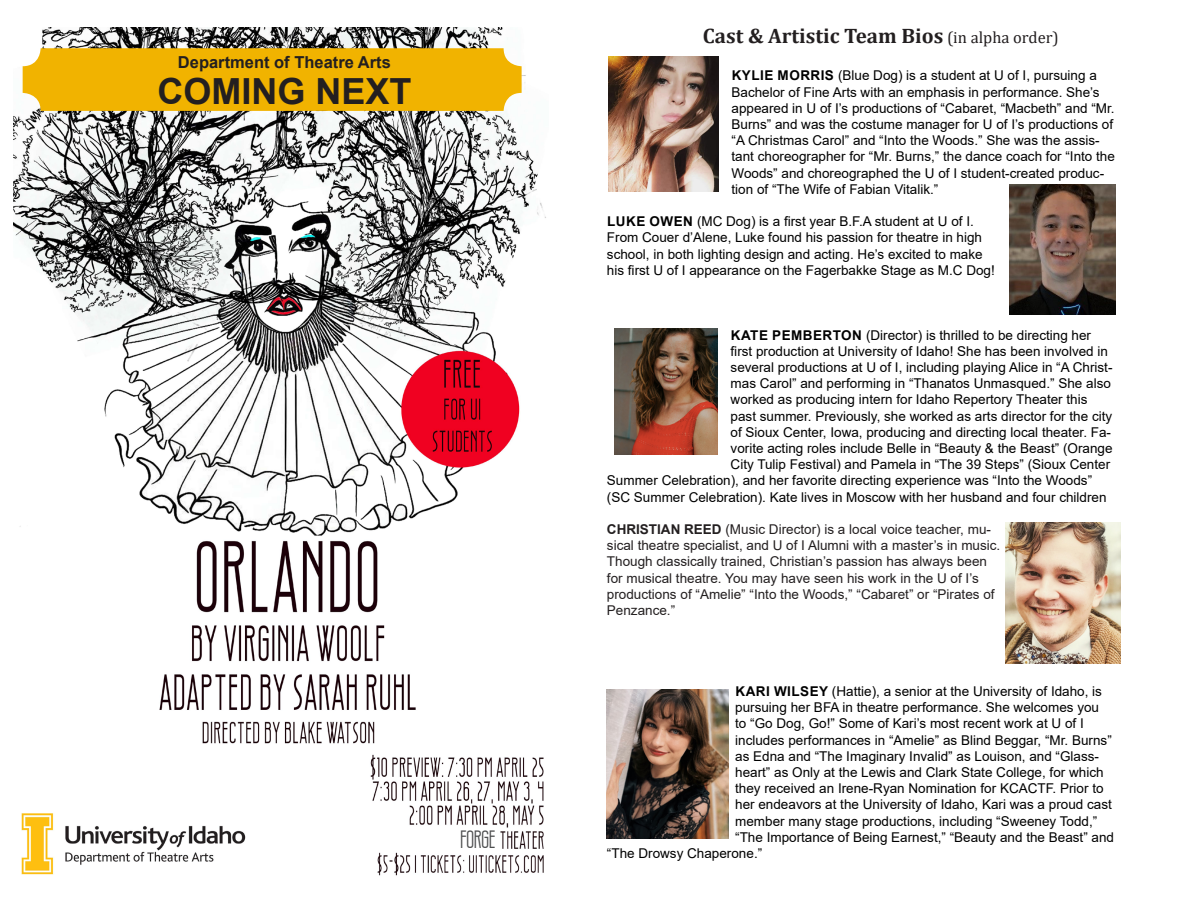
<style>
.page{position:relative;width:1188px;height:918px;background:#fff}
.page>*{position:absolute;margin:0;border:0;box-sizing:border-box;transform-origin:0 0}
.t1{font:700 36px "Arial";color:#231f20}
.t2{font:25.5px "Style Thief";color:#4e4f50}
.t3{font:700 21px "Cambria";color:#231f20}
.t4{font:700 16.5px "Arial";color:#231f20}
.t5{font:13.5px/16.2px "Arial";color:#000}
.t6{font:13.5px/16.2px "Arial";color:#231f20}
.s1{font-weight:400;font-size:16.5px}
.s2{font-weight:700}
</style>
<div class="page">
<img style="left:14px;top:27px;width:532px;height:849px">
<img style="left:608px;top:57px;width:110px;height:134px">
<div style="left:23px;top:48px;width:499px;height:63px;background:#f1b300;border-radius:18px"></div>
<img style="left:1009px;top:185px;width:106px;height:130px">
<img style="left:614px;top:328px;width:103px;height:127px">
<img style="left:607px;top:689px;width:121px;height:149px">
<img style="left:1006px;top:522px;width:114px;height:141px">
<div style="left:441px;top:826px;width:58px;height:24px;background:#fff"></div>
<p class="t4" style="left:178px;top:50px;width:215px">Department of Theatre Arts</p>
<p class="t1" style="left:157px;top:66px;width:256px">COMING NEXT</p>
<p class="t2" style="left:461px;top:828px;width:36px">FORGE</p>
<p class="t3" style="left:703px;top:21px;width:358px">Cast &amp; Artistic Team Bios <span class="s1">(in alpha order)</span></p>
<p class="t5" style="left:732px;top:67px;width:385px"><span class="s2">KYLIE MORRIS</span> (Blue Dog) is a student at U of I, pursuing a Bachelor of Fine Arts with an emphasis in performance. She’s appeared in U of I’s productions of “Cabaret, “Macbeth” and “Mr.<br>Burns” and was the costume manager for U of I’s productions of “A Christmas Carol” and “Into the Woods.” She was the assis&shy;tant choreographer for “Mr. Burns,” the dance coach for “Into the Woods” and choreographed the U of I student-created produc&shy;tion of “The Wife of Fabian Vitalik.”</p>
<p class="t5" style="left:607px;top:213px;width:389px"><span class="s2">LUKE OWEN</span> (MC Dog) is a first year B.F.A student at U of I.<br>From Couer d’Alene, Luke found his passion for theatre in high school, in both lighting design and acting. He’s excited to make his first U of I appearance on the Fagerbakke Stage as M.C Dog!</p>
<p class="t5" style="left:731px;top:327px;width:362px"><span class="s2">KATE PEMBERTON</span> (Director) is thrilled to be directing her</p>
<p class="t5" style="left:731px;top:343px;width:379px">first production at University of Idaho! She has been involved in</p>
<p class="t5" style="left:731px;top:359px;width:383px">several productions at U of I, including playing Alice in “A Christ-</p>
<p class="t5" style="left:731px;top:375px;width:382px">mas Carol” and performing in “Thanatos Unmasqued.” She also</p>
<p class="t5" style="left:731px;top:391px;width:358px">worked as producing intern for Idaho Repertory Theater this</p>
<p class="t5" style="left:731px;top:408px;width:383px">past summer. Previously, she worked as arts director for the city</p>
<p class="t5" style="left:731px;top:424px;width:382px">of Sioux Center, Iowa, producing and directing local theater. Fa-</p>
<p class="t5" style="left:731px;top:440px;width:383px">vorite acting roles include Belle in “Beauty &amp; the Beast” (Orange</p>
<p class="t5" style="left:731px;top:456px;width:381px">City Tulip Festival) and Pamela in “The 39 Steps” (Sioux Center</p>
<p class="t5" style="left:607px;top:472px;width:487px">Summer Celebration), and her favorite directing experience was “Into the Woods”</p>
<p class="t5" style="left:607px;top:489px;width:501px">(SC Summer Celebration). Kate lives in Moscow with her husband and four children</p>
<p class="t6" style="left:607px;top:521px;width:395px"><span class="s2">CHRISTIAN REED</span> (Music Director) is a local voice teacher, mu&shy;sical theatre specialist, and U of I Alumni with a master’s in music.<br>Though classically trained, Christian’s passion has always been for musical theatre. You may have seen his work in the U of I’s productions of “Amelie” “Into the Woods,” “Cabaret” or “Pirates of Penzance.”</p>
<p class="t5" style="left:735px;top:683px;width:368px"><span class="s2">KARI WILSEY</span> (Hattie), a senior at the University of Idaho, is</p>
<p class="t5" style="left:735px;top:699px;width:365px">pursuing her BFA in theatre performance. She welcomes you</p>
<p class="t5" style="left:735px;top:715px;width:350px">to “Go Dog, Go!” Some of Kari’s most recent work at U of I</p>
<p class="t5" style="left:735px;top:732px;width:378px">includes performances in “Amelie” as Blind Beggar, “Mr. Burns”</p>
<p class="t5" style="left:735px;top:748px;width:365px">as Edna and “The Imaginary Invalid” as Louison, and “Glass-</p>
<p class="t5" style="left:735px;top:764px;width:370px">heart” as Only at the Lewis and Clark State College, for which</p>
<p class="t5" style="left:735px;top:780px;width:370px">they received an Irene-Ryan Nomination for KCACTF. Prior to</p>
<p class="t5" style="left:735px;top:796px;width:378px">her endeavors at the University of Idaho, Kari was a proud cast</p>
<p class="t5" style="left:735px;top:813px;width:364px">member many stage productions, including “Sweeney Todd,”</p>
<p class="t5" style="left:735px;top:829px;width:380px">“The Importance of Being Earnest,” “Beauty and the Beast” and</p>
<p class="t5" style="left:607px;top:845px;width:157px">“The Drowsy Chaperone.”</p>
</div>
